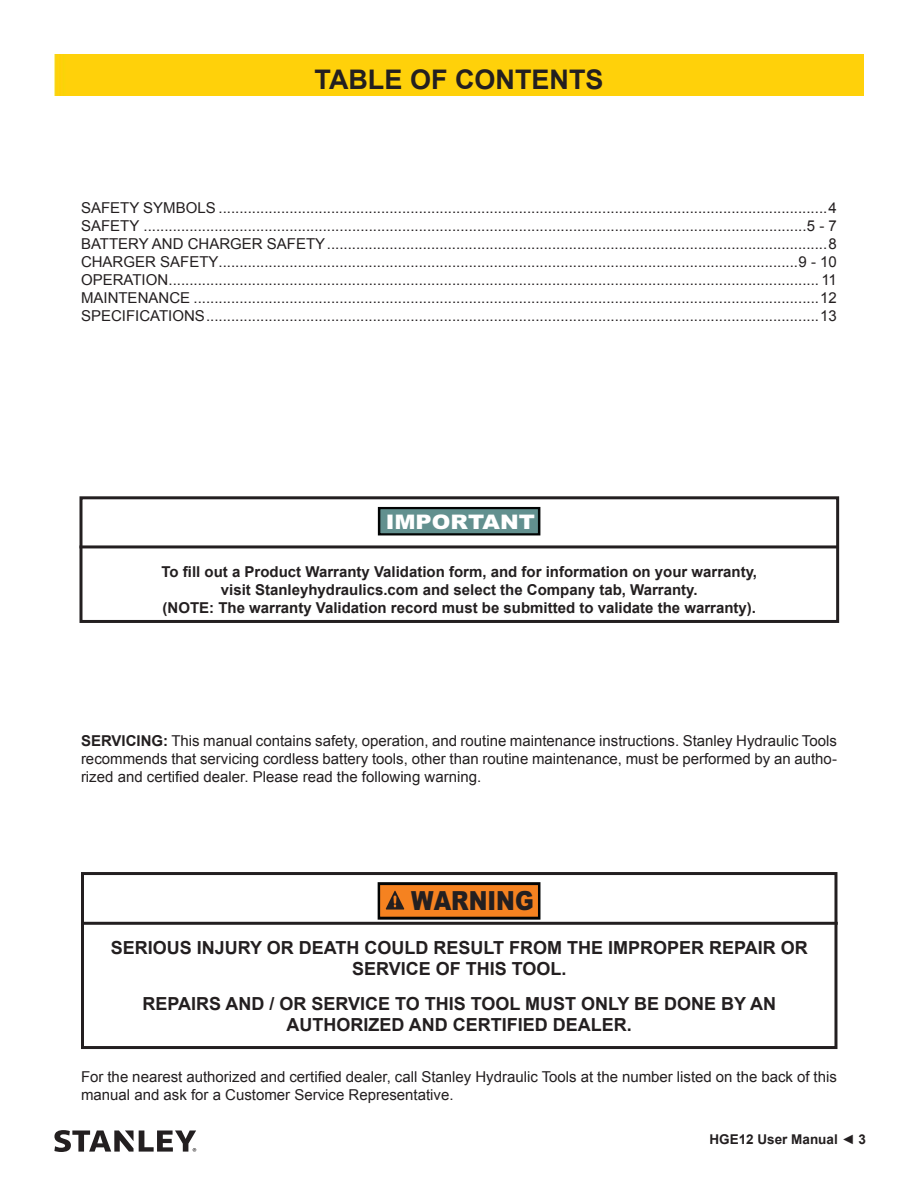
<style>
.page{position:relative;width:918px;height:1188px;background:#fff}
.page>*{position:absolute;margin:0;border:0;box-sizing:border-box;transform-origin:0 0}
.Specifications_Small{font:700 27px "Arial";color:#231f20}
.t1{font:900 26.4px "Arial";color:#231f20;scale:.85 1}
.t2{font:900 20.1px "Arial";color:#fff;scale:1.12 1}
.Head_4{font:700 18px/21px "Arial";color:#231f20;text-align:center}
.TOC_1{font:15px "Arial";color:#231f20}
.Body{font:15px/18px "Arial";color:#231f20;text-align:justify}
.t3{font:700 15px/18px "Arial";color:#231f20;text-align:center}
.Master_Page_Num_R{font:700 13.5px "Arial";color:#231f20}
.s1{font-weight:700}
</style>
<div class="page">
<div style="left:54px;top:54px;width:810px;height:42px;background:#ffd10a"></div>
<svg style="left:54px;top:1130px;width:142px;height:22px"></svg>
<div style="left:379px;top:884px;width:160px;height:34px;background:#f58220"></div>
<div style="left:378px;top:882px;width:163px;height:38px;border:3px solid #020404"></div>
<svg style="left:386px;top:891px;width:18px;height:19px"></svg>
<div style="left:81px;top:872px;width:756px;height:177px;border:3px solid #231f20"></div>
<hr style="left:83px;top:922px;width:755px;height:3px;background:#231f20">
<div style="left:379px;top:508px;width:160px;height:26px;background:#62908f"></div>
<div style="left:378px;top:507px;width:162px;height:29px;border:2px solid #020404"></div>
<div style="left:79px;top:496px;width:760px;height:127px;border:3px solid #231f20"></div>
<hr style="left:80px;top:545px;width:758px;height:3px;background:#231f20">
<p class="Specifications_Small" style="left:315px;top:62px;width:291px">TABLE OF CONTENTS</p>
<p class="TOC_1" style="left:81px;top:198px;width:757px">SAFETY SYMBOLS ..................................................................................................................................................4</p>
<p class="TOC_1" style="left:81px;top:216px;width:758px">SAFETY ...............................................................................................................................................................5 - 7</p>
<p class="TOC_1" style="left:81px;top:234px;width:757px">BATTERY AND CHARGER SAFETY........................................................................................................................8</p>
<p class="TOC_1" style="left:81px;top:252px;width:757px">CHARGER SAFETY...........................................................................................................................................9 - 10</p>
<p class="TOC_1" style="left:81px;top:270px;width:757px">OPERATION............................................................................................................................................................ 11</p>
<p class="TOC_1" style="left:81px;top:288px;width:757px">MAINTENANCE ......................................................................................................................................................12</p>
<p class="TOC_1" style="left:81px;top:306px;width:757px">SPECIFICATIONS...................................................................................................................................................13</p>
<p class="t2" style="left:386px;top:510px;width:135px">IMPORTANT</p>
<p class="t3" style="left:162px;top:563px;width:597px">To fill out a Product Warranty Validation form, and for information on your warranty, visit Stanleyhydraulics.com and select the Company tab, Warranty.<br>(NOTE: The warranty Validation record must be submitted to validate the warranty).</p>
<p class="Body" style="left:81px;top:732px;width:757px"><span class="s1">SERVICING:</span> This manual contains safety, operation, and routine maintenance instructions. Stanley Hydraulic Tools recommends that servicing cordless battery tools, other than routine maintenance, must be performed by an autho&shy;rized and certified dealer. Please read the following warning.</p>
<p class="t1" style="left:411px;top:886px;width:146px">WARNING</p>
<p class="Head_4" style="left:111px;top:938px;width:699px">SERIOUS INJURY OR DEATH COULD RESULT FROM THE IMPROPER REPAIR OR<br>SERVICE OF THIS TOOL.</p>
<p class="Head_4" style="left:142px;top:994px;width:635px">REPAIRS AND / OR SERVICE TO THIS TOOL MUST ONLY BE DONE BY AN<br>AUTHORIZED AND CERTIFIED DEALER.</p>
<p class="Body" style="left:81px;top:1068px;width:757px">For the nearest authorized and certified dealer, call Stanley Hydraulic Tools at the number listed on the back of this manual and ask for a Customer Service Representative.</p>
<p class="Master_Page_Num_R" style="left:709px;top:1130px;width:158px">HGE12 User Manual ◄ 3</p>
</div>
